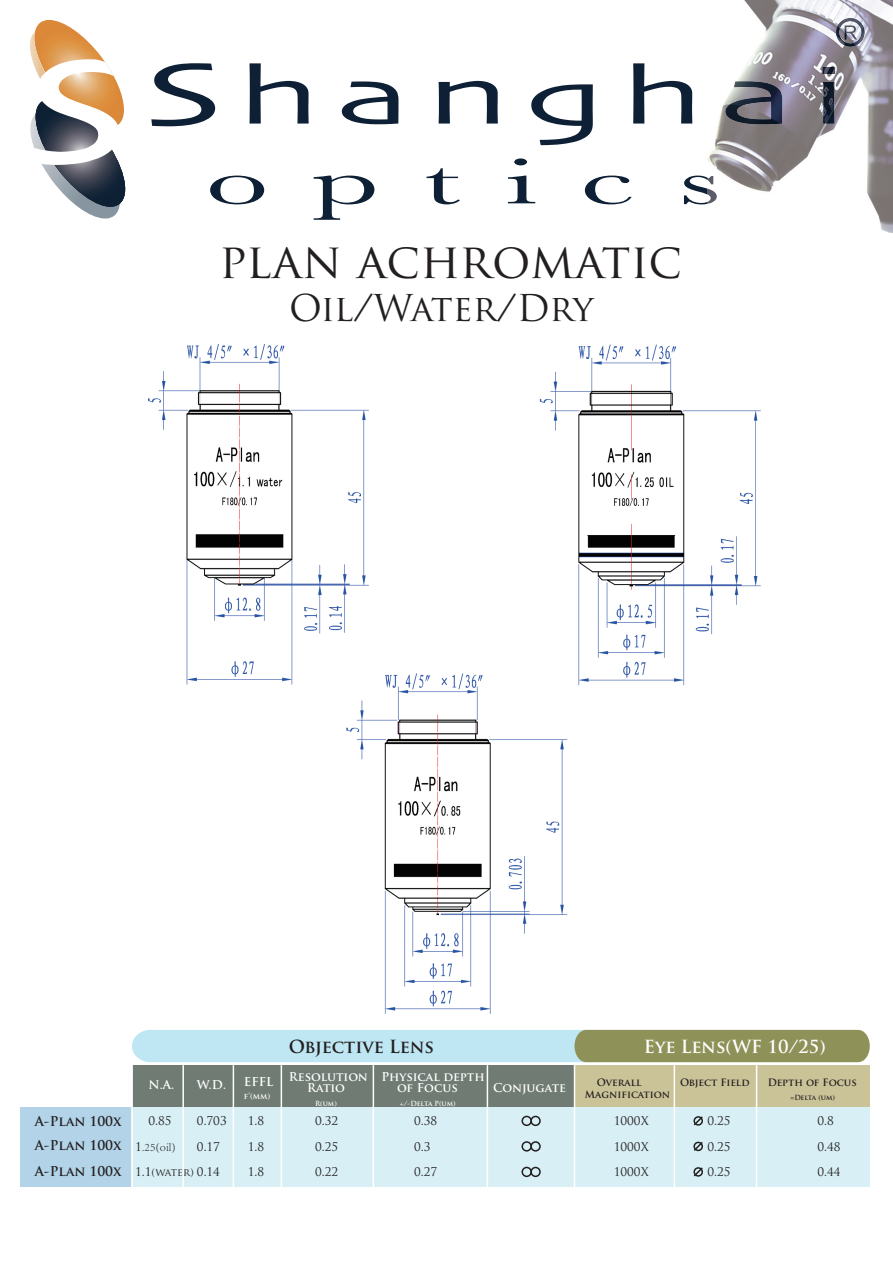
<style>
.page{position:relative;width:893px;height:1263px;background:#fff}
.page>*{position:absolute;margin:0;border:0;box-sizing:border-box;transform-origin:0 0}
.t1{font:94.05px "Skia";color:#0d2035;scale:1.76 1}
.t2{font:66.75px "Baskerville MT Std";letter-spacing:.35em;color:#0d2035;scale:1.9 1}
.t3{font:47.55px "Trajan Pro";color:#231f20}
.t4{font:36px "Trajan Pro";letter-spacing:-.02em;color:#231f20}
.t5{font:700 17.55px "Trajan Pro";color:#fff}
.t6{font:700 17.55px "Trajan Pro";color:#231f20}
.t7{font:700 13.2px/24px "Trajan Pro";color:#231f20}
.t8{font:700 11.85px/10.4px "Trajan Pro";color:#fff;text-align:center}
.t9{font:11.7px "Trajan Pro";color:#231f20}
.t10{font:300 11.7px "Adobe Song Std";color:#231f20}
.t11{font:700 9.9px/11.9px "Trajan Pro";color:#231f20}
.t12{font:700 7.95px "Trajan Pro";color:#fff}
.t13{font:700 6.9px "Trajan Pro";letter-spacing:-.03em;color:#fff}
.t14{font:700 6.9px "Trajan Pro";letter-spacing:-.04em;color:#231f20}
.s1{font-family:"Trajan Pro";font-weight:400}
.s2{font-size:10.5px}
</style>
<div class="page">
<svg style="left:531px;top:84px;width:62px;height:61px"></svg>
<svg style="left:249px;top:63px;width:60px;height:61px"></svg>
<svg style="left:342px;top:81px;width:56px;height:43px"></svg>
<svg style="left:439px;top:81px;width:59px;height:43px"></svg>
<svg style="left:633px;top:63px;width:59px;height:61px"></svg>
<svg style="left:30px;top:20px;width:96px;height:199px"></svg>
<img style="left:708px;top:0;width:185px;height:233px">
<img style="left:836px;top:18px;width:28px;height:29px">
<img style="left:845px;top:25px;width:12px;height:15px">
<img style="left:725px;top:81px;width:57px;height:43px">
<img style="left:823px;top:67px;width:12px;height:57px">
<img style="left:707px;top:158px;width:10px;height:62px">
<img style="left:149px;top:344px;width:612px;height:670px">
<svg style="left:132px;top:1030px;width:738px;height:32px;background:#acc5b6"></svg>
<div style="left:132px;top:1065px;width:442px;height:43px;background:#6f7b73"></div>
<div style="left:574px;top:1065px;width:296px;height:43px;background:#cbc398"></div>
<div style="left:132px;top:1108px;width:738px;height:79px;background:#d7eff5"></div>
<hr style="left:233px;top:1065px;width:1px;height:183px;background:#fff">
<hr style="left:281px;top:1065px;width:1px;height:181px;background:#fff">
<hr style="left:373px;top:1065px;width:1px;height:181px;background:#fff">
<hr style="left:487px;top:1065px;width:1px;height:181px;background:#fff">
<hr style="left:574px;top:1065px;width:1px;height:181px;background:#fff">
<hr style="left:674px;top:1065px;width:1px;height:181px;background:#fff">
<hr style="left:756px;top:1065px;width:1px;height:181px;background:#fff">
<div style="left:20px;top:1108px;width:112px;height:79px;background:#b2d3e8"></div>
<hr style="left:182px;top:1065px;width:2px;height:183px;background:#fff">
<hr style="left:131px;top:1065px;width:2px;height:183px;background:#fff">
<div style="left:530px;top:1116px;width:11px;height:10px;border:2px solid #231f20;border-radius:50%"></div>
<div style="left:521px;top:1116px;width:11px;height:10px;border:2px solid #231f20;border-radius:50%"></div>
<svg style="left:693px;top:1116px;width:10px;height:10px"></svg>
<div style="left:530px;top:1141px;width:11px;height:10px;border:2px solid #231f20;border-radius:50%"></div>
<div style="left:521px;top:1141px;width:11px;height:10px;border:2px solid #231f20;border-radius:50%"></div>
<svg style="left:693px;top:1141px;width:10px;height:11px"></svg>
<div style="left:530px;top:1167px;width:11px;height:10px;border:2px solid #231f20;border-radius:50%"></div>
<div style="left:521px;top:1167px;width:11px;height:10px;border:2px solid #231f20;border-radius:50%"></div>
<svg style="left:693px;top:1167px;width:10px;height:10px"></svg>
<h1 class="t1" style="left:142px;top:38px;width:49px">S</h1>
<h2 class="t2" style="left:205px;top:143px;width:273px">optics</h2>
<h3 class="t3" style="left:219px;top:230px;width:465px">plan achromatic</h3>
<h3 class="t4" style="left:289px;top:285px;width:306px">Oil/Water/Dry</h3>
<p class="t7" style="left:35px;top:1110px;width:88px">A-Plan 100x<br>A-Plan 100x</p>
<p class="t7" style="left:35px;top:1160px;width:88px">A-Plan 100x</p>
<p class="t8" style="left:149px;top:1080px;width:27px">N.A.</p>
<p class="t8" style="left:197px;top:1080px;width:31px">W.D.</p>
<h3 class="t6" style="left:289px;top:1036px;width:147px">Objective Lens</h3>
<h3 class="t5" style="left:644px;top:1036px;width:184px">Eye Lens(WF 10/25)</h3>
<p class="t8" style="left:493px;top:1082px;width:74px">Conjugate</p>
<p class="t11" style="left:585px;top:1077px;width:87px;text-indent:12px">Overall<br>Magnification</p>
<p class="t11" style="left:680px;top:1077px;width:71px">Object Field</p>
<p class="t8" style="left:289px;top:1072px;width:80px">Resolution<br>Ratio</p>
<p class="t13" style="left:315px;top:1099px;width:23px">R(um)</p>
<p class="t8" style="left:397px;top:1072px;width:89px;text-align:left;text-indent:-16px">Physical depth of Focus</p>
<p class="t8" style="left:244px;top:1077px;width:31px">EFFL</p>
<p class="t11" style="left:768px;top:1077px;width:90px">Depth of Focus</p>
<p class="t14" style="left:791px;top:1093px;width:46px">=Delta (um)</p>
<p class="t13" style="left:400px;top:1099px;width:57px">+/-Delta P(um)</p>
<p class="t12" style="left:244px;top:1091px;width:28px">f’(mm)</p>
<p class="t9" style="left:149px;top:1114px;width:25px">0.85</p>
<p class="t9" style="left:197px;top:1114px;width:31px">0.703</p>
<p class="t9" style="left:248px;top:1114px;width:18px">1.8</p>
<p class="t9" style="left:315px;top:1114px;width:25px">0.32</p>
<p class="t9" style="left:414px;top:1114px;width:25px">0.38</p>
<p class="t9" style="left:614px;top:1114px;width:36px">1000X</p>
<p class="t9" style="left:707px;top:1114px;width:25px">0.25</p>
<p class="t9" style="left:817px;top:1114px;width:18px">0.8</p>
<p class="t10" style="left:135px;top:1140px;width:42px"><span class="s1">1</span>.25(oil)</p>
<p class="t9" style="left:197px;top:1139px;width:25px">0.17</p>
<p class="t9" style="left:248px;top:1139px;width:18px">1.8</p>
<p class="t9" style="left:315px;top:1139px;width:25px">0.25</p>
<p class="t9" style="left:414px;top:1139px;width:18px">0.3</p>
<p class="t9" style="left:614px;top:1139px;width:36px">1000X</p>
<p class="t9" style="left:707px;top:1139px;width:25px">0.25</p>
<p class="t9" style="left:817px;top:1139px;width:25px">0.48</p>
<p class="t9" style="left:135px;top:1165px;width:86px">1.1<span class="s2">(water)</span> 0.14</p>
<p class="t9" style="left:248px;top:1165px;width:18px">1.8</p>
<p class="t9" style="left:315px;top:1165px;width:25px">0.22</p>
<p class="t9" style="left:414px;top:1165px;width:25px">0.27</p>
<p class="t9" style="left:614px;top:1165px;width:36px">1000X</p>
<p class="t9" style="left:707px;top:1165px;width:25px">0.25</p>
<p class="t9" style="left:817px;top:1165px;width:25px">0.44</p>
</div>
